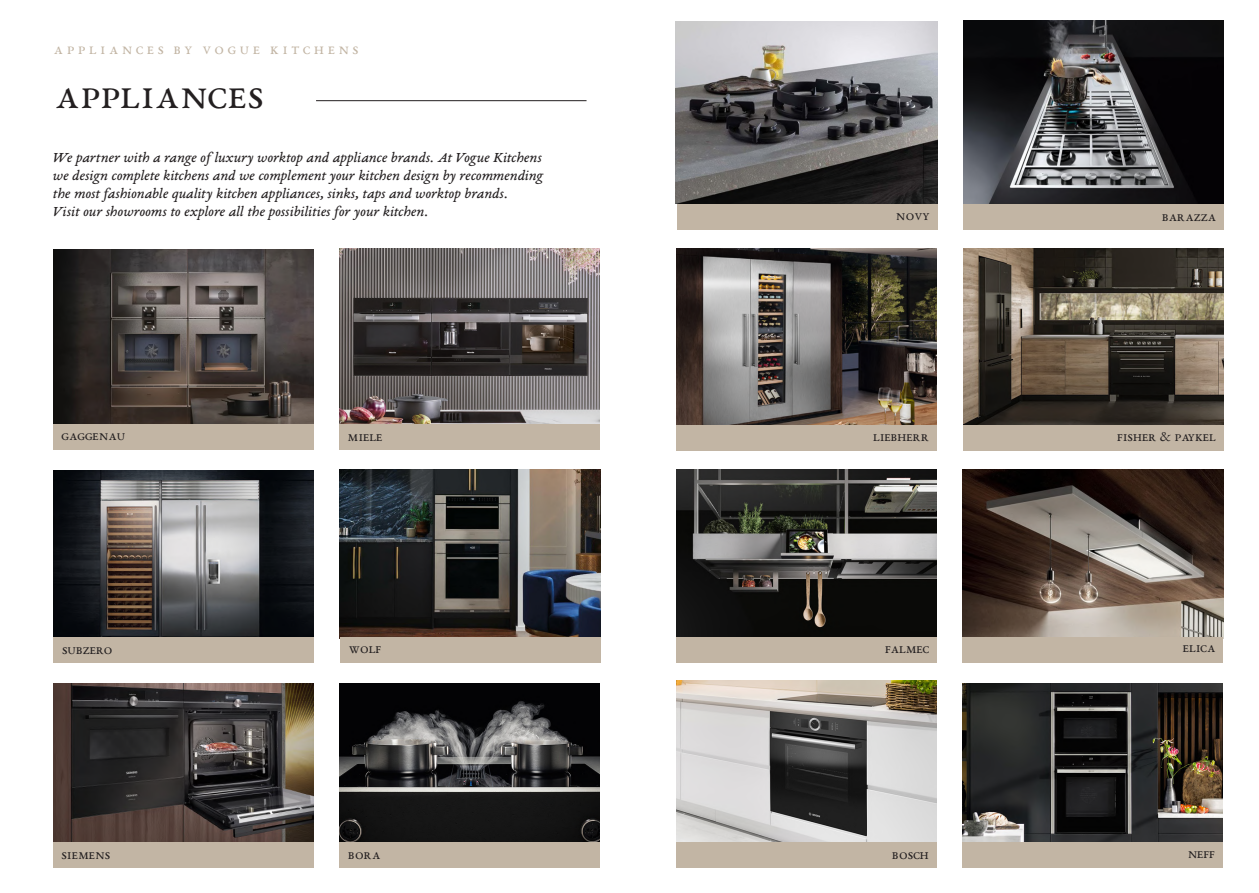
<style>
.page{position:relative;width:1259px;height:893px;background:#fff}
.page>*{position:absolute;margin:0;border:0;box-sizing:border-box;transform-origin:0 0}
.t1{font:43.5px "EB Garamond 12 All SC";letter-spacing:.02em;color:#231f20}
.t2{font:16.5px "EB Garamond 12 All SC";letter-spacing:.225em;color:#c2b5a4}
.t3{font:italic 15px/18px "EB Garamond 08";color:#231f20}
.t4{font:15px "EB Garamond 12 All SC";color:#231f20}
</style>
<div class="page">
<img style="left:53px;top:250px;width:261px;height:174px">
<img style="left:53px;top:470px;width:261px;height:167px">
<img style="left:339px;top:249px;width:261px;height:175px">
<img style="left:339px;top:683px;width:261px;height:159px">
<img style="left:340px;top:470px;width:260px;height:167px">
<hr style="left:316px;top:100px;width:270px;height:1px;background:#231f20">
<div style="left:339px;top:424px;width:261px;height:26px;background:#c2b5a4"></div>
<div style="left:53px;top:424px;width:261px;height:26px;background:#c2b5a4"></div>
<div style="left:53px;top:637px;width:261px;height:26px;background:#c2b5a4"></div>
<div style="left:339px;top:842px;width:261px;height:26px;background:#c2b5a4"></div>
<img style="left:53px;top:683px;width:261px;height:159px">
<div style="left:53px;top:842px;width:261px;height:26px;background:#c2b5a4"></div>
<div style="left:340px;top:637px;width:260px;height:26px;background:#c2b5a4"></div>
<img style="left:676px;top:21px;width:261px;height:183px">
<img style="left:676px;top:249px;width:261px;height:176px">
<img style="left:963px;top:20px;width:260px;height:184px">
<img style="left:962px;top:469px;width:261px;height:168px">
<img style="left:963px;top:249px;width:260px;height:176px">
<img style="left:676px;top:469px;width:260px;height:168px">
<img style="left:962px;top:683px;width:260px;height:159px">
<div style="left:963px;top:204px;width:260px;height:26px;background:#c2b5a4"></div>
<div style="left:677px;top:204px;width:260px;height:26px;background:#c2b5a4"></div>
<div style="left:676px;top:425px;width:261px;height:25px;background:#c2b5a4"></div>
<div style="left:962px;top:637px;width:261px;height:25px;background:#c2b5a4"></div>
<div style="left:676px;top:637px;width:260px;height:25px;background:#c2b5a4"></div>
<div style="left:963px;top:425px;width:260px;height:25px;background:#c2b5a4"></div>
<div style="left:962px;top:842px;width:260px;height:26px;background:#c2b5a4"></div>
<img style="left:676px;top:680px;width:260px;height:162px">
<div style="left:676px;top:842px;width:260px;height:26px;background:#c2b5a4"></div>
<h5 class="t2" style="left:54px;top:37px;width:306px">Appliances BY VOGUE kitchens</h5>
<h5 class="t1" style="left:55px;top:62px;width:210px">Appliances</h5>
<h5 class="t3" style="left:53px;top:149px;width:491px">We partner with a range of luxury worktop and appliance brands. At Vogue Kitchens we design complete kitchens and we complement your kitchen design by recommending the most fashionable quality kitchen appliances, sinks, taps and worktop brands.<br>Visit our showrooms to explore all the possibilities for your kitchen.</h5>
<p class="t4" style="left:61px;top:424px;width:65px">Gaggenau</p>
<p class="t4" style="left:62px;top:638px;width:52px">SubzeRo</p>
<p class="t4" style="left:347px;top:426px;width:36px">Miele</p>
<p class="t4" style="left:349px;top:637px;width:34px">wolf</p>
<p class="t4" style="left:61px;top:843px;width:50px">siemens</p>
<p class="t4" style="left:348px;top:843px;width:34px">bora</p>
<p class="t4" style="left:896px;top:205px;width:36px">novy</p>
<p class="t4" style="left:873px;top:425px;width:58px">LIEBHERR</p>
<p class="t4" style="left:1162px;top:205px;width:55px">barazza</p>
<p class="t4" style="left:1117px;top:425px;width:100px">FISHER &amp; PAYKEL</p>
<p class="t4" style="left:885px;top:637px;width:46px">FALMEC</p>
<p class="t4" style="left:1182px;top:636px;width:34px">ELICA</p>
<p class="t4" style="left:892px;top:843px;width:38px">BOSCH</p>
<p class="t4" style="left:1187px;top:842px;width:29px">Neff</p>
</div>
